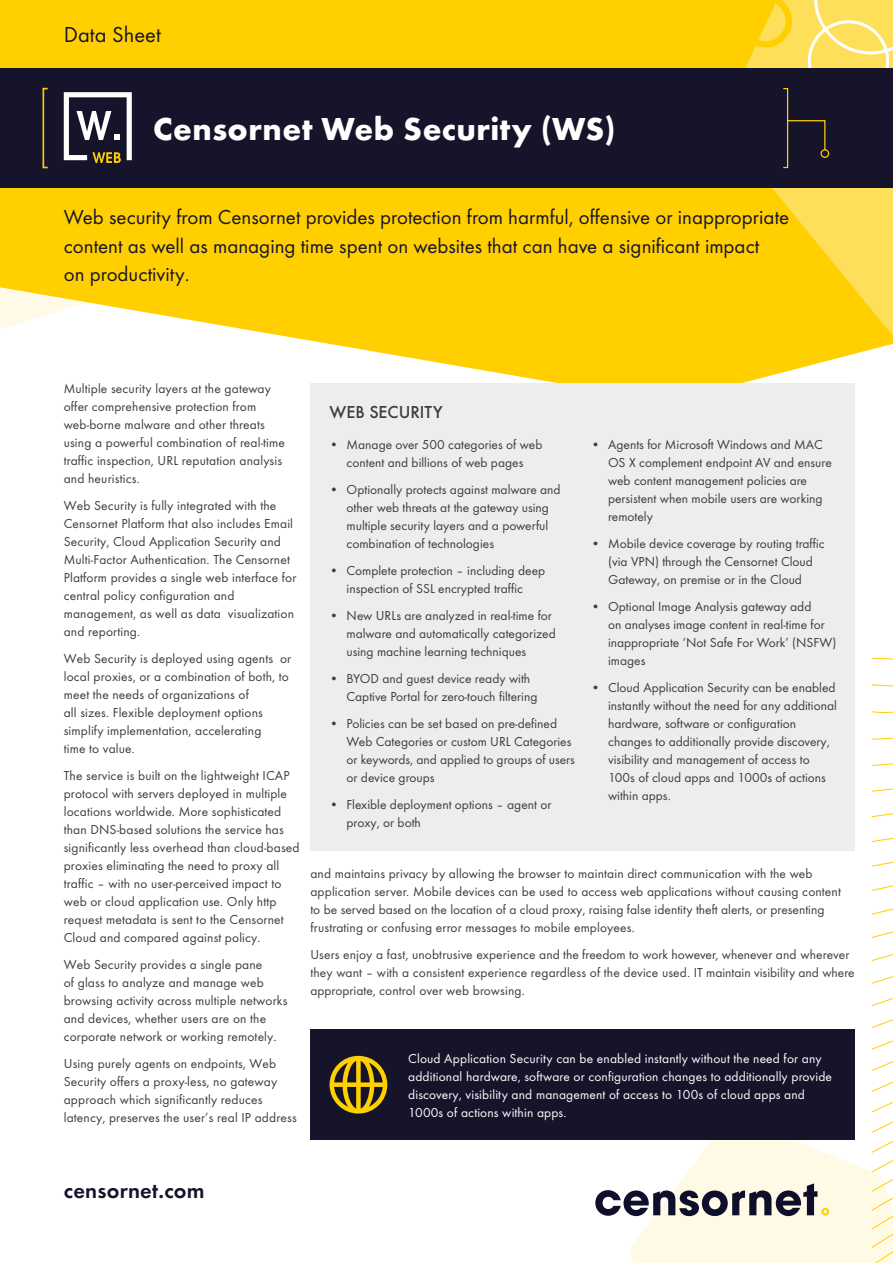
<style>
.page{position:relative;width:893px;height:1263px;background:#fff}
.page>*{position:absolute;margin:0;border:0;box-sizing:border-box;transform-origin:0 0}
.t1{font:700 33px "Function Pro";letter-spacing:.01em;color:#fff}
.t2{font:600 22.5px "Function Pro";letter-spacing:.01em;color:#16142a}
.t3{font:22.5px "Function Pro";color:#16142a}
.t4{font:21px/28.5px "Function Pro";color:#16142a}
.t5{font:500 18px "Function Pro";color:#3c3c3b}
.t6{font:13.5px/18px "Function Pro";letter-spacing:.01em;color:#3c3c3b}
.t7{font:13.5px/18px "Function Pro";letter-spacing:.01em;color:#fff}
</style>
<div class="page">
<svg style="left:0;top:0;width:893px;height:383px;background:#fed526"></svg>
<svg style="left:720px;top:0;width:173px;height:339px;background:#fdd31d"></svg>
<div style="left:0;top:68px;width:893px;height:119px;background:#16142a"></div>
<div style="left:43px;top:88px;width:6px;height:80px;border:2px solid #ffce05"></div>
<svg style="left:739px;top:0;width:154px;height:168px"></svg>
<div style="left:310px;top:383px;width:545px;height:467px;background:#ededed"></div>
<svg style="left:595px;top:1121px;width:298px;height:142px"></svg>
<div style="left:310px;top:1029px;width:545px;height:111px;background:#16142a"></div>
<svg style="left:330px;top:1056px;width:57px;height:57px"></svg>
<svg style="left:64px;top:92px;width:68px;height:71px"></svg>
<h2 class="t3" style="left:64px;top:22px;width:99px">Data Sheet</h2>
<h1 class="t1" style="left:153px;top:108px;width:464px">Censornet Web Security (WS)</h1>
<h3 class="t4" style="left:64px;top:203px;width:727px">Web security from Censornet provides protection from harmful, offensive or inappropriate content as well as managing time spent on websites that can have a significant impact<br>on productivity.</h3>
<p class="t6" style="left:64px;top:379px;width:223px">Multiple security layers at the gateway offer comprehensive protection from web-borne malware and other threats using a powerful combination of real-time traffic inspection, URL reputation analysis and heuristics.</p>
<p class="t6" style="left:64px;top:496px;width:234px">Web Security is fully integrated with the Censornet Platform that also includes Email Security, Cloud Application Security and Multi-Factor Authentication. The Censornet Platform provides a single web interface for central policy configuration and management, as well as data visualization and reporting.</p>
<p class="t6" style="left:64px;top:649px;width:229px">Web Security is deployed using agents or local proxies, or a combination of both, to meet the needs of organizations of<br>all sizes. Flexible deployment options simplify implementation, accelerating<br>time to value.</p>
<p class="t6" style="left:64px;top:766px;width:237px">The service is built on the lightweight ICAP protocol with servers deployed in multiple locations worldwide. More sophisticated than DNS-based solutions the service has significantly less overhead than cloud-based proxies eliminating the need to proxy all traffic – with no user-perceived impact to web or cloud application use. Only http request metadata is sent to the Censornet Cloud and compared against policy.</p>
<p class="t6" style="left:64px;top:955px;width:225px">Web Security provides a single pane<br>of glass to analyze and manage web browsing activity across multiple networks and devices, whether users are on the corporate network or working remotely.</p>
<p class="t6" style="left:64px;top:1054px;width:234px">Using purely agents on endpoints, Web Security offers a proxy-less, no gateway approach which significantly reduces latency, preserves the user’s real IP address</p>
<h3 class="t5" style="left:330px;top:401px;width:115px">WEB SECURITY</h3>
<p class="t6" style="left:330px;top:435px;width:214px;text-align:center">• Manage over 500 categories of web content and billions of web pages</p>
<p class="t6" style="left:347px;top:480px;width:216px;text-indent:-17px">• Optionally protects against malware and other web threats at the gateway using multiple security layers and a powerful combination of technologies</p>
<p class="t6" style="left:330px;top:561px;width:217px;text-align:center">• Complete protection – including deep inspection of SSL encrypted traffic</p>
<p class="t6" style="left:347px;top:606px;width:211px;text-indent:-17px">• New URLs are analyzed in real-time for malware and automatically categorized using machine learning techniques</p>
<p class="t6" style="left:347px;top:669px;width:192px;text-indent:-17px">• BYOD and guest device ready with<br>Captive Portal for zero-touch filtering</p>
<p class="t6" style="left:347px;top:714px;width:230px;text-indent:-17px">• Policies can be set based on pre-defined Web Categories or custom URL Categories or keywords, and applied to groups of users or device groups</p>
<p class="t6" style="left:347px;top:795px;width:206px;text-indent:-17px">• Flexible deployment options – agent or proxy, or both</p>
<p class="t6" style="left:608px;top:435px;width:225px;text-indent:-17px">• Agents for Microsoft Windows and MAC<br>OS X complement endpoint AV and ensure web content management policies are persistent when mobile users are working remotely</p>
<p class="t6" style="left:591px;top:534px;width:235px;text-align:center">• Mobile device coverage by routing traffic (via VPN) through the Censornet Cloud<br>Gateway, on premise or in the Cloud</p>
<p class="t6" style="left:608px;top:597px;width:230px;text-indent:-17px">• Optional Image Analysis gateway add<br>on analyses image content in real-time for inappropriate ‘Not Safe For Work’ (NSFW) images</p>
<p class="t6" style="left:608px;top:678px;width:230px;text-indent:-17px">• Cloud Application Security can be enabled instantly without the need for any additional hardware, software or configuration changes to additionally provide discovery, visibility and management of access to 100s of cloud apps and 1000s of actions within apps.</p>
<p class="t6" style="left:310px;top:864px;width:532px">and maintains privacy by allowing the browser to maintain direct communication with the web application server. Mobile devices can be used to access web applications without causing content to be served based on the location of a cloud proxy, raising false identity theft alerts, or presenting frustrating or confusing error messages to mobile employees.</p>
<p class="t6" style="left:310px;top:945px;width:546px">Users enjoy a fast, unobtrusive experience and the freedom to work however, whenever and wherever they want – with a consistent experience regardless of the device used. IT maintain visibility and where appropriate, control over web browsing.</p>
<p class="t7" style="left:408px;top:1049px;width:425px">Cloud Application Security can be enabled instantly without the need for any additional hardware, software or configuration changes to additionally provide discovery, visibility and management of access to 100s of cloud apps and 1000s of actions within apps.</p>
<h2 class="t2" style="left:64px;top:1177px;width:142px">censornet.com</h2>
</div>
